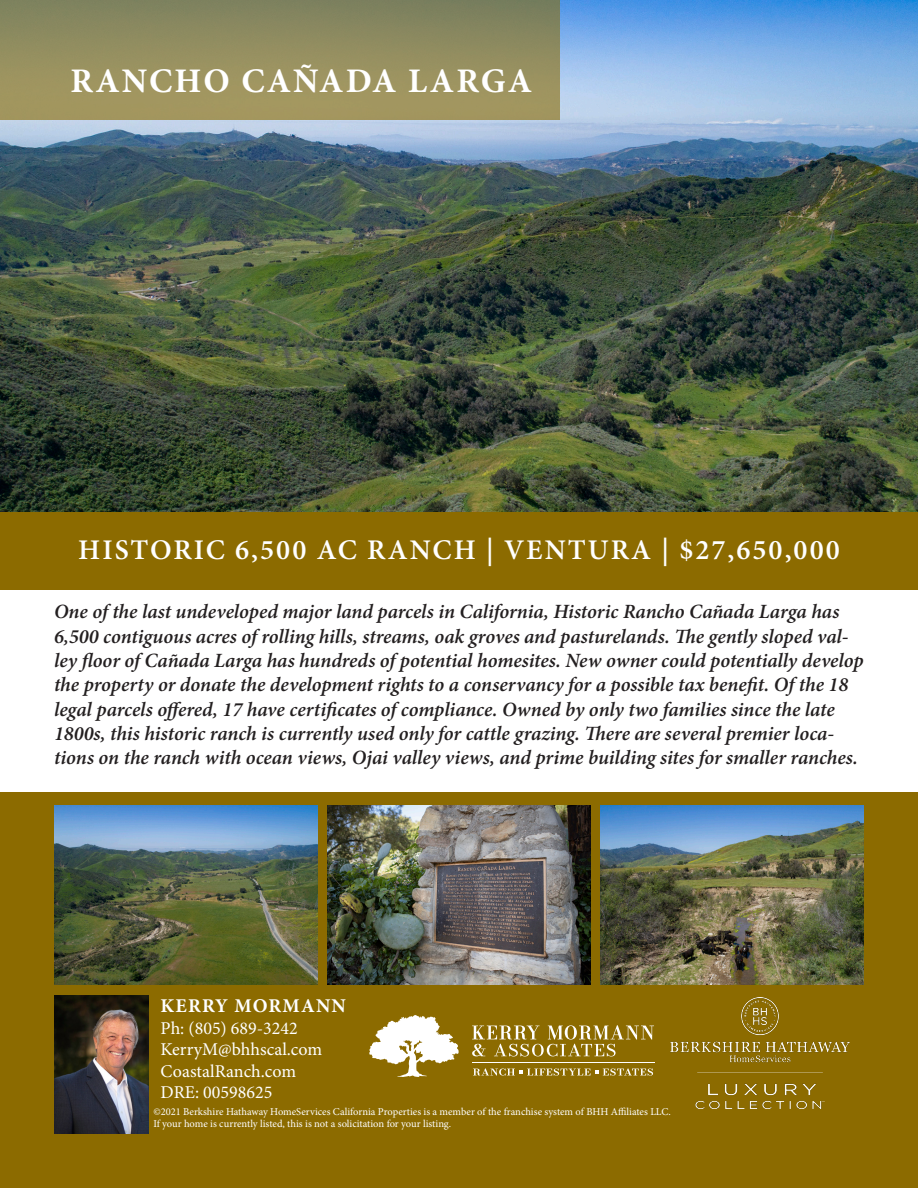
<style>
.page{position:relative;width:918px;height:1188px;background:#fff}
.page>*{position:absolute;margin:0;border:0;box-sizing:border-box;transform-origin:0 0}
.t1{font:700 34.5px "Minion Pro";letter-spacing:.06em;color:#fff}
.t2{font:600 28.5px "Minion Pro";letter-spacing:.07em;color:#fff}
.t3{font:italic 600 20.25px/24.3px "Minion Pro";letter-spacing:-.005em;color:#231f20}
.t4{font:700 19.5px "Minion Pro";letter-spacing:.06em;color:#fff}
.t5{font:18px/21.6px "Minion Pro";color:#fff}
.t6{font:10.5px "Minion Pro";color:#fff}
</style>
<div class="page">
<img style="left:0;top:0;width:918px;height:512px">
<div style="left:0;top:0;width:559px;height:120px;background:linear-gradient(to bottom,#7f825f,#a99a60)"></div>
<div style="left:0;top:512px;width:918px;height:78px;background:#8c6b00"></div>
<div style="left:0;top:793px;width:918px;height:395px;background:#8c6b00"></div>
<img style="left:54px;top:806px;width:264px;height:179px">
<img style="left:327px;top:806px;width:264px;height:179px">
<img style="left:600px;top:806px;width:264px;height:179px">
<svg style="left:472px;top:1025px;width:182px;height:32px"></svg>
<hr style="left:472px;top:1062px;width:182px;height:1px;background:#fff">
<svg style="left:473px;top:1068px;width:180px;height:8px"></svg>
<svg style="left:369px;top:1015px;width:90px;height:62px"></svg>
<img style="left:671px;top:998px;width:179px;height:110px">
<img style="left:54px;top:996px;width:94px;height:138px">
<p class="t1" style="left:70px;top:56px;width:463px">RANCHO CAÑADA LARGA</p>
<p class="t2" style="left:78px;top:530px;width:763px">HISTORIC 6,500 AC RANCH | VENTURA | $27,650,000</p>
<p class="t3" style="left:54px;top:600px;width:811px">One of the last undeveloped major land parcels in California, Historic Rancho Cañada Larga has 6,500 contiguous acres of rolling hills, streams, oak groves and pasturelands. The gently sloped val&shy;ley floor of Cañada Larga has hundreds of potential homesites. New owner could potentially develop the property or donate the development rights to a conservancy for a possible tax benefit. Of the 18 legal parcels offered, 17 have certificates of compliance. Owned by only two families since the late 1800s, this historic ranch is currently used only for cattle grazing. There are several premier loca&shy;tions on the ranch with ocean views, Ojai valley views, and prime building sites for smaller ranches.</p>
<p class="t4" style="left:161px;top:992px;width:187px">KERRY MORMANN</p>
<p class="t5" style="left:161px;top:1017px;width:163px">Ph: (805) 689-3242<br>KerryM@bhhscal.com</p>
<p class="t5" style="left:161px;top:1060px;width:137px">CoastalRanch.com</p>
<p class="t5" style="left:161px;top:1082px;width:113px">DRE: 00598625</p>
<p class="t6" style="left:153px;top:1104px;width:519px">©2021 Berkshire Hathaway HomeServices California Properties is a member of the franchise system of BHH Affiliates LLC.</p>
<p class="t6" style="left:153px;top:1117px;width:299px">If your home is currently listed, this is not a solicitation for your listing.</p>
</div>
